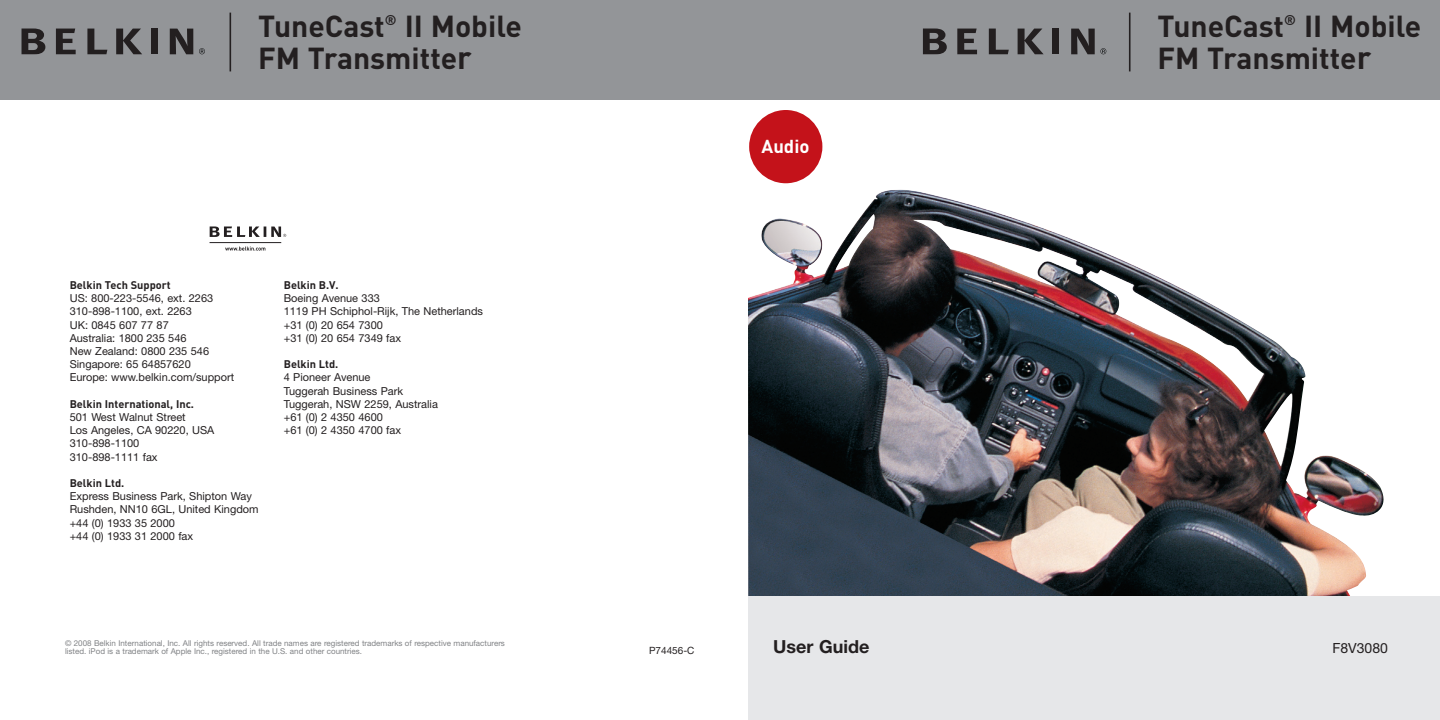
<style>
.page{position:relative;width:1440px;height:720px;background:#fff}
.page>*{position:absolute;margin:0;border:0;box-sizing:border-box;transform-origin:0 0}
.t1{font:700 30px/32px "DINOT";color:#231f20}
.t2{font:700 18.6px "DINOT";color:#fff}
.t3{font:700 18px "Helvetica Neue LT Pro";color:#231f20}
.t4{font:14px "Helvetica Neue LT Pro";color:#231f20}
.t5{font:11px/13.2px "Helvetica Neue LT Pro";color:#231f20}
.t6{font:700 11px "DINOT";color:#231f20}
.t7{font:10px "Helvetica Neue LT Pro";color:#231f20}
.t8{font:8px/8px "Helvetica Neue LT Pro";color:#808285}
.s1{font-size:32px}
</style>
<div class="page">
<img style="left:748px;top:189px;width:636px;height:407px">
<div style="left:748px;top:596px;width:692px;height:124px;background:#e6e7e9"></div>
<div style="left:720px;top:0;width:720px;height:99px;background:#939598"></div>
<hr style="left:1129px;top:13px;width:2px;height:58px;background:#231f20">
<svg style="left:989px;top:29px;width:20px;height:25px"></svg>
<svg style="left:923px;top:29px;width:24px;height:25px"></svg>
<svg style="left:957px;top:29px;width:20px;height:25px"></svg>
<svg style="left:1018px;top:29px;width:25px;height:25px"></svg>
<div style="left:1053px;top:29px;width:6px;height:25px;background:#231f20"></div>
<svg style="left:1071px;top:29px;width:35px;height:25px"></svg>
<div style="left:0;top:0;width:720px;height:99px;background:#939598"></div>
<hr style="left:230px;top:13px;width:1px;height:58px;background:#231f20">
<svg style="left:87px;top:29px;width:20px;height:25px"></svg>
<svg style="left:22px;top:29px;width:23px;height:25px"></svg>
<svg style="left:56px;top:29px;width:20px;height:25px"></svg>
<svg style="left:116px;top:29px;width:26px;height:25px"></svg>
<div style="left:151px;top:29px;width:7px;height:25px;background:#231f20"></div>
<svg style="left:170px;top:29px;width:23px;height:25px"></svg>
<svg style="left:199px;top:48px;width:6px;height:6px"></svg>
<div style="left:749px;top:110px;width:73px;height:73px;background:#c4121a;border-radius:50%"></div>
<svg style="left:209px;top:227px;width:77px;height:24px"></svg>
<h1 class="t1" style="left:258px;top:9px;width:265px">TuneCast<sup>®</sup> II Mobile<br>FM Transmitte<span class="s1">r</span></h1>
<p class="t6" style="left:70px;top:278px;width:103px">Belkin Tech Support</p>
<p class="t5" style="left:70px;top:291px;width:166px">US: 800-223-5546, ext. 2263<br>310-898-1100, ext. 2263<br>UK: 0845 607 77 87<br>Australia: 1800 235 546<br>New Zealand: 0800 235 546<br>Singapore: 65 64857620<br>Europe: www.belkin.com/support</p>
<p class="t6" style="left:70px;top:396px;width:126px">Belkin International, Inc.</p>
<p class="t5" style="left:70px;top:410px;width:146px">501 West Walnut Street<br>Los Angeles, CA 90220, USA<br>310-898-1100<br>310-898-1111 fax</p>
<p class="t6" style="left:70px;top:476px;width:56px">Belkin Ltd.</p>
<p class="t5" style="left:70px;top:489px;width:190px">Express Business Park, Shipton Way<br>Rushden, NN10 6GL, United Kingdom +44 (0) 1933 35 2000<br>+44 (0) 1933 31 2000 fax</p>
<p class="t6" style="left:284px;top:278px;width:57px">Belkin B.V.</p>
<p class="t5" style="left:284px;top:291px;width:201px">Boeing Avenue 333<br>1119 PH Schiphol-Rijk, The Netherlands +31 (0) 20 654 7300<br>+31 (0) 20 654 7349 fax</p>
<p class="t6" style="left:284px;top:357px;width:56px">Belkin Ltd.</p>
<p class="t5" style="left:284px;top:371px;width:156px">4 Pioneer Avenue<br>Tuggerah Business Park<br>Tuggerah, NSW 2259, Australia +61 (0) 2 4350 4600<br>+61 (0) 2 4350 4700 fax</p>
<p class="t8" style="left:65px;top:639px;width:441px">© 2008 Belkin International, Inc. All rights reserved. All trade names are registered trademarks of respective manufacturers listed. iPod is a trademark of Apple Inc., registered in the U.S. and other countries.</p>
<p class="t7" style="left:649px;top:644px;width:47px">P74456-C</p>
<h2 class="t2" style="left:762px;top:133px;width:49px">Audio</h2>
<h1 class="t1" style="left:1157px;top:9px;width:265px">TuneCast<sup>®</sup> II Mobile<br>FM Transmitte<span class="s1">r</span></h1>
<h3 class="t3" style="left:773px;top:635px;width:98px">User Guide</h3>
<p class="t4" style="left:1332px;top:639px;width:57px">F8V3080</p>
</div>
